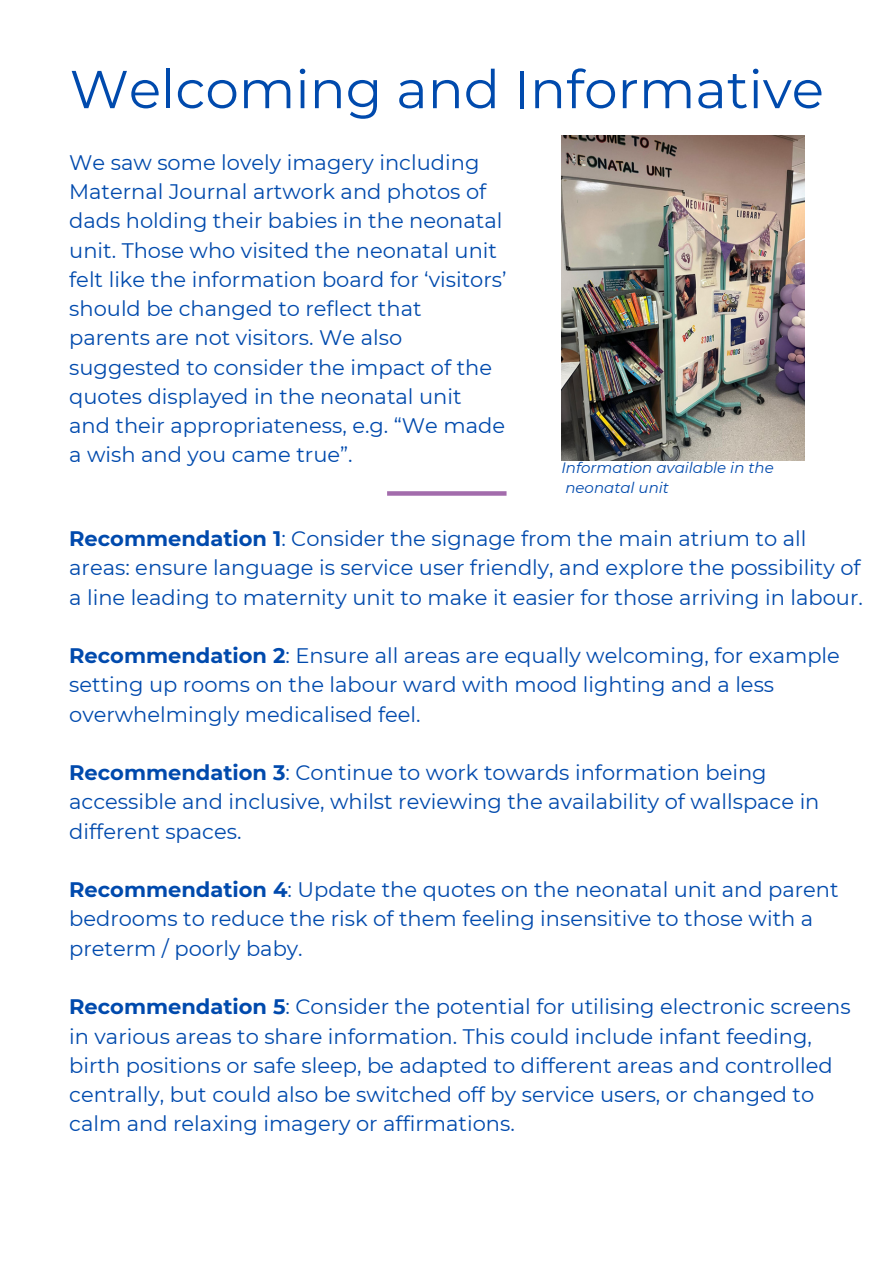
<style>
.page{position:relative;width:894px;height:1264px;background:#fff}
.page>*{position:absolute;margin:0;border:0;box-sizing:border-box;transform-origin:0 0}
.t1{font:53.25px "Montserrat";color:#004aad}
.t2{font:21px/29.2px "Montserrat";color:#004aad}
.t3{font:italic 15px "Montserrat";color:#004aad}
.s1{font-weight:700}
</style>
<div class="page">
<svg style="left:387px;top:491px;width:119px;height:4px"></svg>
<img style="left:561px;top:136px;width:243px;height:324px">
<p class="t1" style="left:70px;top:57px;width:755px">Welcoming and Informative</p>
<h1 class="t2" style="left:69px;top:148px;width:438px">We saw some lovely imagery including Maternal Journal artwork and photos of dads holding their babies in the neonatal unit. Those who visited the neonatal unit felt like the information board for ‘visitors’ should be changed to reflect that parents are not visitors. We also suggested to consider the impact of the quotes displayed in the neonatal unit and their appropriateness, e.g. “We made a wish and you came true”.</h1>
<h2 class="t3" style="left:561px;top:458px;width:214px">Information available in the</h2>
<h2 class="t3" style="left:565px;top:478px;width:105px">neonatal unit</h2>
<p class="t2" style="left:69px;top:524px;width:795px"><span class="s1">Recommendation 1</span>: Consider the signage from the main atrium to all areas: ensure language is service user friendly, and explore the possibility of a line leading to maternity unit to make it easier for those arriving in labour.</p>
<p class="t2" style="left:69px;top:641px;width:772px"><span class="s1">Recommendation 2</span>: Ensure all areas are equally welcoming, for example setting up rooms on the labour ward with mood lighting and a less overwhelmingly medicalised feel.</p>
<h2 class="t2" style="left:69px;top:758px;width:751px"><span class="s1">Recommendation 3</span>: Continue to work towards information being accessible and inclusive, whilst reviewing the availability of wallspace in different spaces.</h2>
<h2 class="t2" style="left:69px;top:875px;width:770px"><span class="s1">Recommendation 4</span>: Update the quotes on the neonatal unit and parent bedrooms to reduce the risk of them feeling insensitive to those with a preterm / poorly baby.</h2>
<h2 class="t2" style="left:69px;top:992px;width:782px"><span class="s1">Recommendation 5</span>: Consider the potential for utilising electronic screens in various areas to share information. This could include infant feeding, birth positions or safe sleep, be adapted to different areas and controlled centrally, but could also be switched off by service users, or changed to calm and relaxing imagery or affirmations.</h2>
</div>
